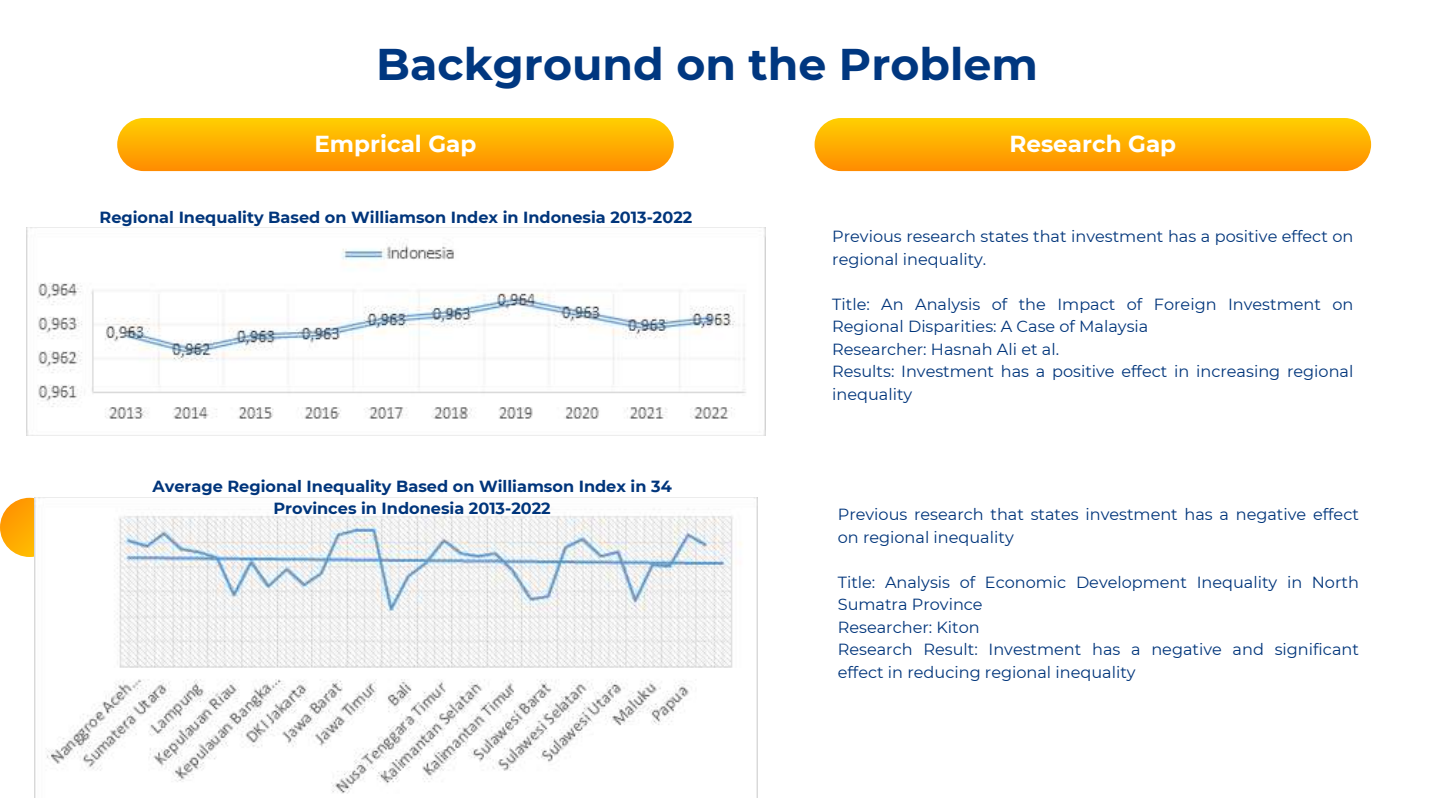
<style>
.page{position:relative;width:1440px;height:810px;background:#fff}
.page>*{position:absolute;margin:0;border:0;box-sizing:border-box;transform-origin:0 0}
.t1{font:700 44.3px "Montserrat";color:#003780}
.t2{font:700 23.1px "Montserrat";color:#fff}
.t3{font:16.1px/22.5px "Montserrat";color:#00357b}
.t4{font:700 16.1px/22.5px "Montserrat";color:#00357b;text-align:center}
</style>
<div class="page">
<div style="left:0;top:498px;width:59px;height:59px;background:linear-gradient(to bottom,#ff9501,#ffb703);border-radius:50%"></div>
<img style="left:26px;top:227px;width:740px;height:209px">
<img style="left:34px;top:498px;width:723px;height:300px">
<div style="left:117px;top:118px;width:557px;height:53px;background:linear-gradient(to bottom,#ffcf01,#ff8c01);border-radius:27px"></div>
<div style="left:815px;top:118px;width:556px;height:53px;background:linear-gradient(to bottom,#ffcf01,#ff8c01);border-radius:27px"></div>
<h1 class="t1" style="left:376px;top:37px;width:663px">Background on the Problem</h1>
<h2 class="t2" style="left:314px;top:130px;width:163px">Emprical Gap</h2>
<h2 class="t2" style="left:1009px;top:130px;width:168px">Research Gap</h2>
<p class="t4" style="left:100px;top:206px;width:594px">Regional Inequality Based on Williamson Index in Indonesia 2013-2022</p>
<p class="t4" style="left:153px;top:475px;width:521px">Average Regional Inequality Based on Williamson Index in 34<br>Provinces in Indonesia 2013-2022</p>
<p class="t3" style="left:832px;top:225px;width:523px">Previous research states that investment has a positive effect on regional inequality.</p>
<p class="t3" style="left:832px;top:293px;width:523px">Title: An Analysis of the Impact of Foreign Investment on Regional Disparities: A Case of Malaysia<br>Researcher: Hasnah Ali et al.<br>Results: Investment has a positive effect in increasing regional inequality</p>
<p class="t3" style="left:838px;top:503px;width:523px">Previous research that states investment has a negative effect on regional inequality</p>
<p class="t3" style="left:838px;top:571px;width:523px">Title: Analysis of Economic Development Inequality in North Sumatra Province<br>Researcher: Kiton<br>Research Result: Investment has a negative and significant effect in reducing regional inequality</p>
</div>
